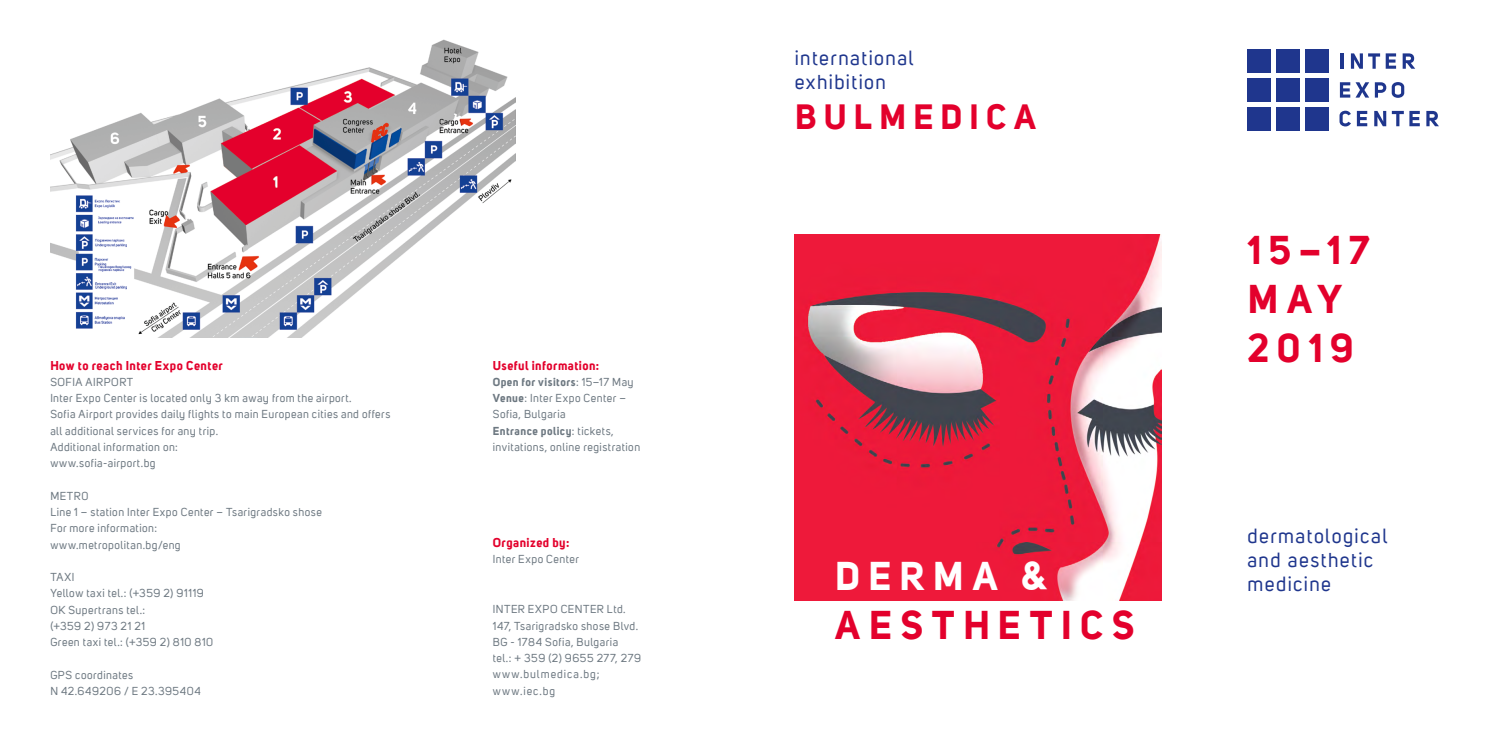
<style>
.page{position:relative;width:1489px;height:745px;background:#fff}
.page>*{position:absolute;margin:0;border:0;box-sizing:border-box;transform-origin:0 0}
.Big_Headline{font:700 39.12px/48.9px "Uni Sans";letter-spacing:.215em;color:#e3002c}
.Big_Headline-2{font:700 34.25px "Uni Sans";letter-spacing:.21em;color:#e3002c}
.Subheadline{font:20px/24px "Uni Sans";letter-spacing:.07em;color:#1f368d}
.t1{font:700 12.5px "Uni Sans";letter-spacing:.035em;color:#e3002c}
.Body_text_BG{font:11.25px/16.2px "Uni Sans";letter-spacing:.045em;color:#6d7881}
.t2{font:700 11.25px "Uni Sans";letter-spacing:.045em;color:#6d7881}
.Body_text_BG-2{font:11.25px "Uni Sans";letter-spacing:.09em;color:#6d7881}
.s1{font-weight:400}
.s2{font-weight:700}
.s3{color:#fff}
</style>
<div class="page">
<img style="left:794px;top:234px;width:366px;height:366px">
<img style="left:50px;top:39px;width:465px;height:299px">
<div style="left:1247px;top:107px;width:23px;height:23px;background:#1f368d"></div>
<div style="left:1276px;top:107px;width:23px;height:23px;background:#1f368d"></div>
<div style="left:1304px;top:107px;width:23px;height:23px;background:#1f368d"></div>
<div style="left:1247px;top:78px;width:23px;height:23px;background:#1f368d"></div>
<div style="left:1276px;top:78px;width:23px;height:23px;background:#1f368d"></div>
<div style="left:1304px;top:78px;width:23px;height:23px;background:#1f368d"></div>
<div style="left:1247px;top:49px;width:23px;height:23px;background:#1f368d"></div>
<div style="left:1276px;top:49px;width:23px;height:23px;background:#1f368d"></div>
<div style="left:1304px;top:49px;width:23px;height:23px;background:#1f368d"></div>
<hr style="left:1339px;top:53px;width:3px;height:16px;background:#1f368d">
<svg style="left:1350px;top:53px;width:29px;height:16px"></svg>
<svg style="left:1385px;top:53px;width:10px;height:16px"></svg>
<svg style="left:1402px;top:53px;width:12px;height:16px"></svg>
<svg style="left:1339px;top:82px;width:29px;height:15px"></svg>
<svg style="left:1374px;top:82px;width:30px;height:16px"></svg>
<svg style="left:1339px;top:111px;width:11px;height:15px"></svg>
<svg style="left:1356px;top:111px;width:11px;height:15px"></svg>
<svg style="left:1374px;top:111px;width:29px;height:15px"></svg>
<svg style="left:1409px;top:111px;width:10px;height:15px"></svg>
<svg style="left:1426px;top:111px;width:12px;height:15px"></svg>
<p class="t1" style="left:50px;top:357px;width:174px">How to reach Inter Expo Center</p>
<p class="Body_text_BG" style="left:50px;top:374px;width:84px">SOFIA AIRPORT</p>
<p class="Body_text_BG" style="left:50px;top:390px;width:303px">Inter Expo Center is located only 3 km away from the airport.</p>
<p class="Body_text_BG" style="left:50px;top:406px;width:341px">Sofia Airport provides daily flights to main European cities and offers all additional services for any trip.</p>
<p class="Body_text_BG" style="left:50px;top:439px;width:129px">Additional information on:</p>
<p class="Body_text_BG" style="left:50px;top:455px;width:107px">www.sofia-airport.bg</p>
<p class="Body_text_BG" style="left:50px;top:487px;width:40px">METR0</p>
<p class="Body_text_BG" style="left:50px;top:504px;width:273px">Line 1 – station Inter Expo Center – Tsarigradsko shose</p>
<p class="Body_text_BG" style="left:50px;top:520px;width:132px">For more information: www.metropolitan.bg/eng</p>
<p class="Body_text_BG" style="left:50px;top:569px;width:26px">TAXI</p>
<p class="Body_text_BG" style="left:50px;top:585px;width:155px">Yellow taxi tel.: (+359 2) 91119</p>
<p class="Body_text_BG" style="left:50px;top:601px;width:96px">OK Supertrans tel.: (+359 2) 973 21 21</p>
<p class="Body_text_BG" style="left:50px;top:634px;width:164px">Green taxi tel.: (+359 2) 810 810</p>
<p class="Body_text_BG" style="left:50px;top:666px;width:84px">GPS coordinates</p>
<p class="Body_text_BG" style="left:50px;top:682px;width:152px">N 42.649206 / E 23.395404</p>
<p class="t1" style="left:493px;top:357px;width:108px">Useful information:</p>
<p class="t2" style="left:493px;top:374px;width:142px">Open for visitors<span class="s1">: 15–17 May</span></p>
<p class="Body_text_BG" style="left:493px;top:390px;width:135px"><span class="s2">Venue</span>: Inter Expo Center –<br>Sofia, Bulgaria</p>
<p class="Body_text_BG" style="left:493px;top:422px;width:149px"><span class="s2">Entrance policy</span>: tickets, invitations, online registration</p>
<p class="t1" style="left:493px;top:534px;width:78px">Organized by:</p>
<p class="Body_text_BG" style="left:493px;top:551px;width:88px">Inter Expo Center</p>
<p class="Body_text_BG" style="left:493px;top:601px;width:134px">INTER EXPO CENTER Ltd.</p>
<p class="Body_text_BG" style="left:493px;top:617px;width:147px">147, Tsarigradsko shose Blvd.</p>
<p class="Body_text_BG" style="left:493px;top:633px;width:127px">BG - 1784 Sofia, Bulgaria</p>
<p class="Body_text_BG" style="left:493px;top:649px;width:150px">tel.: + 359 (2) 9655 277, 279</p>
<p class="Body_text_BG-2" style="left:493px;top:667px;width:108px">www.bulmedica.bg;</p>
<p class="Body_text_BG" style="left:493px;top:682px;width:64px">www.iec.bg</p>
<p class="Subheadline" style="left:794px;top:46px;width:120px">international</p>
<p class="Subheadline" style="left:794px;top:70px;width:92px">exhibition</p>
<p class="Big_Headline-2" style="left:795px;top:95px;width:242px">BULMEDICA</p>
<p class="Big_Headline" style="left:835px;top:551px;width:301px"><span class="s3">DERMA &amp;<br></span>AESTHETICS</p>
<p class="Big_Headline" style="left:1247px;top:225px;width:124px">15–17<br>MAY</p>
<p class="Big_Headline" style="left:1247px;top:323px;width:107px">2019</p>
<p class="Subheadline" style="left:1247px;top:523px;width:141px">dermatological and aesthetic medicine</p>
</div>
